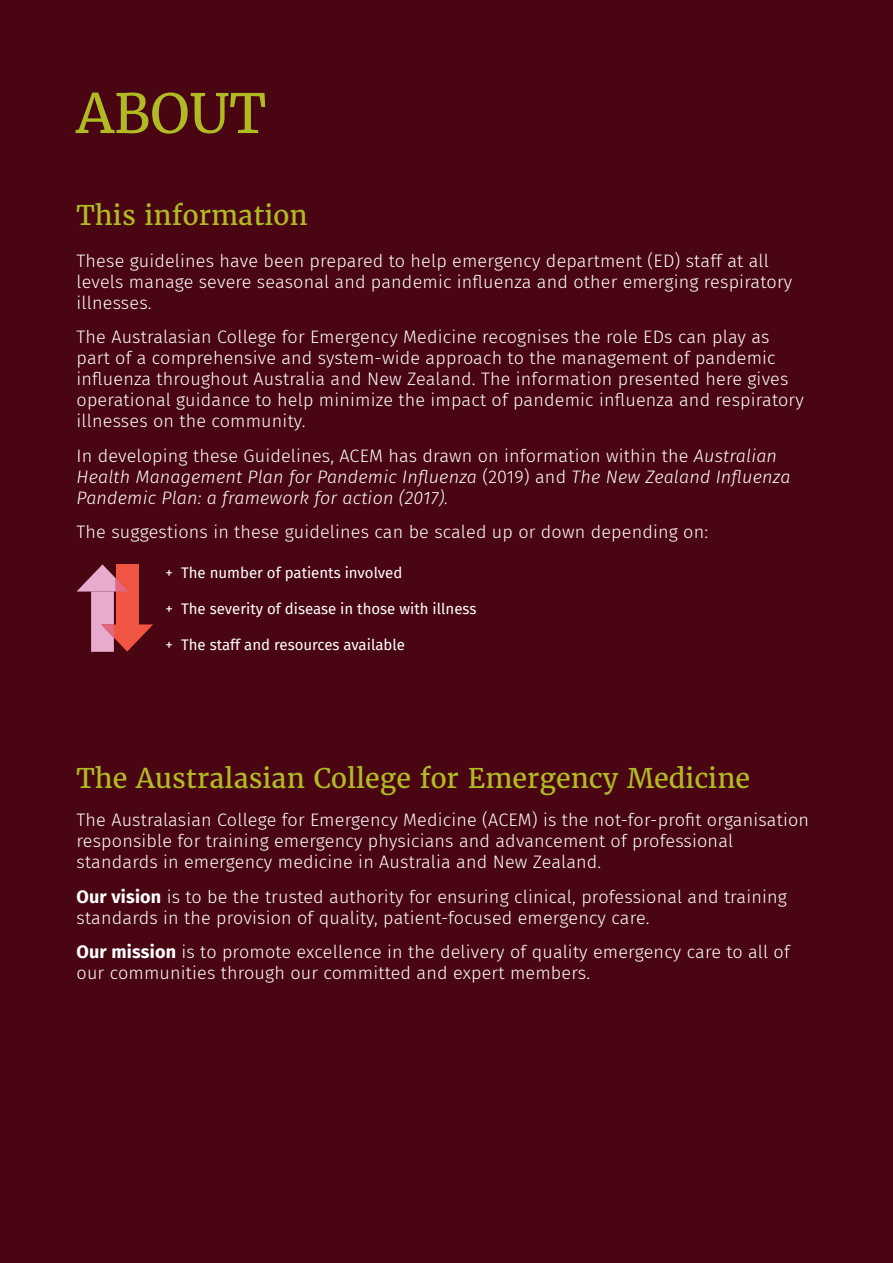
<style>
.page{position:relative;width:893px;height:1263px;background:#490512}
.page>*{position:absolute;margin:0;border:0;box-sizing:border-box;transform-origin:0 0}
.Section_Heading{font:54px "Merriweather";color:#b0bb24}
.Section_Heading-2{font:27px "Merriweather";color:#b0bb24}
.Intro{font:300 18px/21px "Fira Sans";letter-spacing:.01em;color:#fff}
.Intro-2{font:italic 300 18px/21px "Fira Sans";letter-spacing:.01em;color:#fff}
.Sub_Heading{font:15px "Fira Sans";color:#fff}
.s1{font-style:normal}
.s2{font-weight:700}
</style>
<div class="page">
<svg style="left:77px;top:564px;width:76px;height:88px"></svg>
<p class="Section_Heading" style="left:77px;top:80px;width:191px">ABOUT</p>
<p class="Section_Heading-2" style="left:77px;top:199px;width:233px">This information</p>
<p class="Intro" style="left:77px;top:250px;width:717px">These guidelines have been prepared to help emergency department (ED) staff at all levels manage severe seasonal and pandemic influenza and other emerging respiratory illnesses.</p>
<p class="Intro" style="left:77px;top:326px;width:729px">The Australasian College for Emergency Medicine recognises the role EDs can play as part of a comprehensive and system-wide approach to the management of pandemic influenza throughout Australia and New Zealand. The information presented here gives operational guidance to help minimize the impact of pandemic influenza and respiratory illnesses on the community.</p>
<p class="Intro-2" style="left:77px;top:445px;width:716px"><span class="s1">In developing these Guidelines, ACEM has drawn on information within the</span> Australian<br>Health Management Plan for Pandemic Influenza <span class="s1">(2019) and</span> The New Zealand Influenza<br>Pandemic Plan: a framework for action (2017).</p>
<p class="Intro" style="left:77px;top:521px;width:633px">The suggestions in these guidelines can be scaled up or down depending on:</p>
<p class="Sub_Heading" style="left:166px;top:562px;width:238px">+ The number of patients involved</p>
<p class="Sub_Heading" style="left:166px;top:598px;width:312px">+ The severity of disease in those with illness</p>
<p class="Sub_Heading" style="left:166px;top:634px;width:241px">+ The staff and resources available</p>
<p class="Section_Heading-2" style="left:77px;top:761px;width:675px">The Australasian College for Emergency Medicine</p>
<p class="Intro" style="left:77px;top:809px;width:734px">The Australasian College for Emergency Medicine (ACEM) is the not-for-profit organisation responsible for training emergency physicians and advancement of professional standards in emergency medicine in Australia and New Zealand.</p>
<p class="Intro" style="left:77px;top:886px;width:712px"><span class="s2">Our vision</span> is to be the trusted authority for ensuring clinical, professional and training standards in the provision of quality, patient-focused emergency care.</p>
<p class="Intro" style="left:77px;top:941px;width:715px"><span class="s2">Our mission</span> is to promote excellence in the delivery of quality emergency care to all of our communities through our committed and expert members.</p>
</div>
